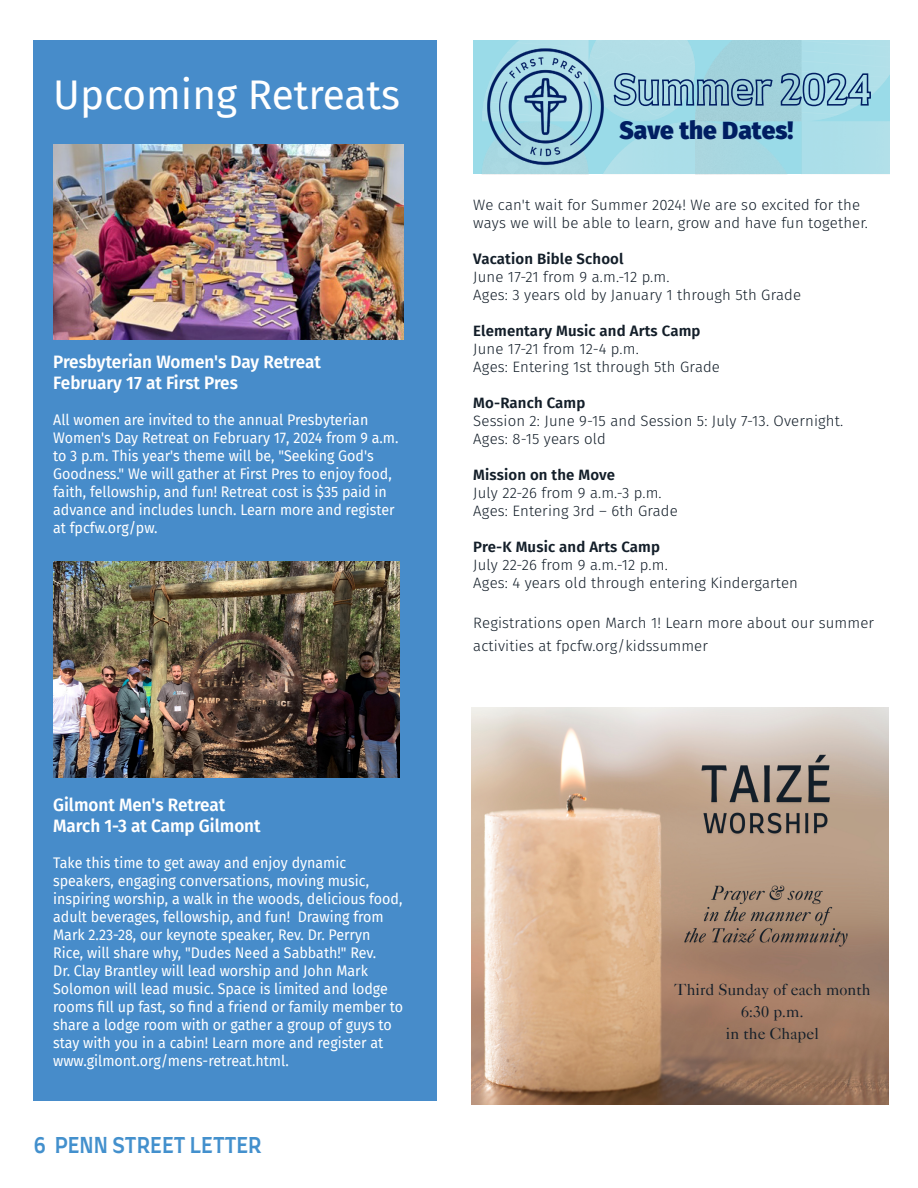
<style>
.page{position:relative;width:918px;height:1188px;background:#fff}
.page>*{position:absolute;margin:0;border:0;box-sizing:border-box;transform-origin:0 0}
.t1{font:40.5px "Fira Sans";color:#fff}
.t2{font:900 24.45px "Fira Sans";color:#001e62}
.t3{font:500 21px "Farro";color:#4390cd}
.t4{font:600 18px "Fira Sans";color:#fff;scale:.95 1}
.t5{font:16.05px/22px "Caslon 540 LT Std";color:#131e29;text-align:center}
.t6{font:15px/18px "Fira Sans";color:#fff;scale:.95 1}
.Paragraph{font:300 15px/18px "Fira Sans";letter-spacing:.01em;color:#131e29}
.s1{font-weight:600}
</style>
<div class="page">
<div style="left:34px;top:40px;width:403px;height:1061px;background:#478cca"></div>
<img style="left:53px;top:562px;width:347px;height:216px">
<img style="left:53px;top:144px;width:351px;height:196px">
<img style="left:472px;top:708px;width:416px;height:396px">
<img style="left:681px;top:753px;width:171px;height:198px">
<img style="left:473px;top:40px;width:417px;height:134px">
<img style="left:486px;top:47px;width:119px;height:119px">
<svg style="left:613px;top:72px;width:259px;height:35px;background:#80adc4"></svg>
<p class="t1" style="left:53px;top:64px;width:348px">Upcoming Retreats</p>
<p class="t4" style="left:53px;top:347px;width:283px">Presbyterian Women's Day Retreat</p>
<p class="t4" style="left:53px;top:368px;width:196px">February 17 at First Pres</p>
<p class="t6" style="left:53px;top:411px;width:365px">All women are invited to the annual Presbyterian Women's Day Retreat on February 17, 2024 from 9 a.m. to 3 p.m. This year's theme will be, "Seeking God's Goodness." We will gather at First Pres to enjoy food, faith, fellowship, and fun! Retreat cost is $35 paid in advance and includes lunch. Learn more and register at fpcfw.org/pw.</p>
<p class="t4" style="left:53px;top:790px;width:183px">Gilmont Men's Retreat</p>
<p class="t4" style="left:53px;top:811px;width:220px">March 1-3 at Camp Gilmont</p>
<p class="t6" style="left:53px;top:854px;width:370px">Take this time to get away and enjoy dynamic speakers, engaging conversations, moving music, inspiring worship, a walk in the woods, delicious food, adult beverages, fellowship, and fun! Drawing from Mark 2.23-28, our keynote speaker, Rev. Dr. Perryn Rice, will share why, "Dudes Need a Sabbath!" Rev.<br>Dr. Clay Brantley will lead worship and John Mark Solomon will lead music. Space is limited and lodge rooms fill up fast, so find a friend or family member to share a lodge room with or gather a group of guys to stay with you in a cabin! Learn more and register at</p>
<p class="t6" style="left:53px;top:1052px;width:250px">www.gilmont.org/mens-retreat.html.</p>
<p class="t3" style="left:34px;top:1132px;width:230px">6 PENN STREET LETTER</p>
<p class="t2" style="left:619px;top:109px;width:175px">Save the Dates!</p>
<p class="Paragraph" style="left:473px;top:195px;width:396px">We can't wait for Summer 2024! We are so excited for the ways we will be able to learn, grow and have fun together.</p>
<p class="Paragraph" style="left:473px;top:249px;width:329px"><span class="s1">Vacation Bible School<br></span>June 17-21 from 9 a.m.-12 p.m.<br>Ages: 3 years old by January 1 through 5th Grade</p>
<p class="Paragraph" style="left:473px;top:321px;width:248px"><span class="s1">Elementary Music and Arts Camp<br></span>June 17-21 from 12-4 p.m.<br>Ages: Entering 1st through 5th Grade</p>
<p class="Paragraph" style="left:473px;top:393px;width:371px"><span class="s1">Mo-Ranch Camp<br></span>Session 2: June 9-15 and Session 5: July 7-13. Overnight.<br>Ages: 8-15 years old</p>
<p class="Paragraph" style="left:473px;top:465px;width:206px"><span class="s1">Mission on the Move<br></span>July 22-26 from 9 a.m.-3 p.m.<br>Ages: Entering 3rd – 6th Grade</p>
<p class="Paragraph" style="left:473px;top:537px;width:326px"><span class="s1">Pre-K Music and Arts Camp<br></span>July 22-26 from 9 a.m.-12 p.m.<br>Ages: 4 years old through entering Kindergarten</p>
<p class="Paragraph" style="left:473px;top:612px;width:402px;line-height:22.5px">Registrations open March 1! Learn more about our summer activities at fpcfw.org/kidssummer</p>
<p class="t5" style="left:674px;top:978px;width:198px">Third Sunday of each month<br>6:30 p.m.<br>in the Chapel</p>
</div>
